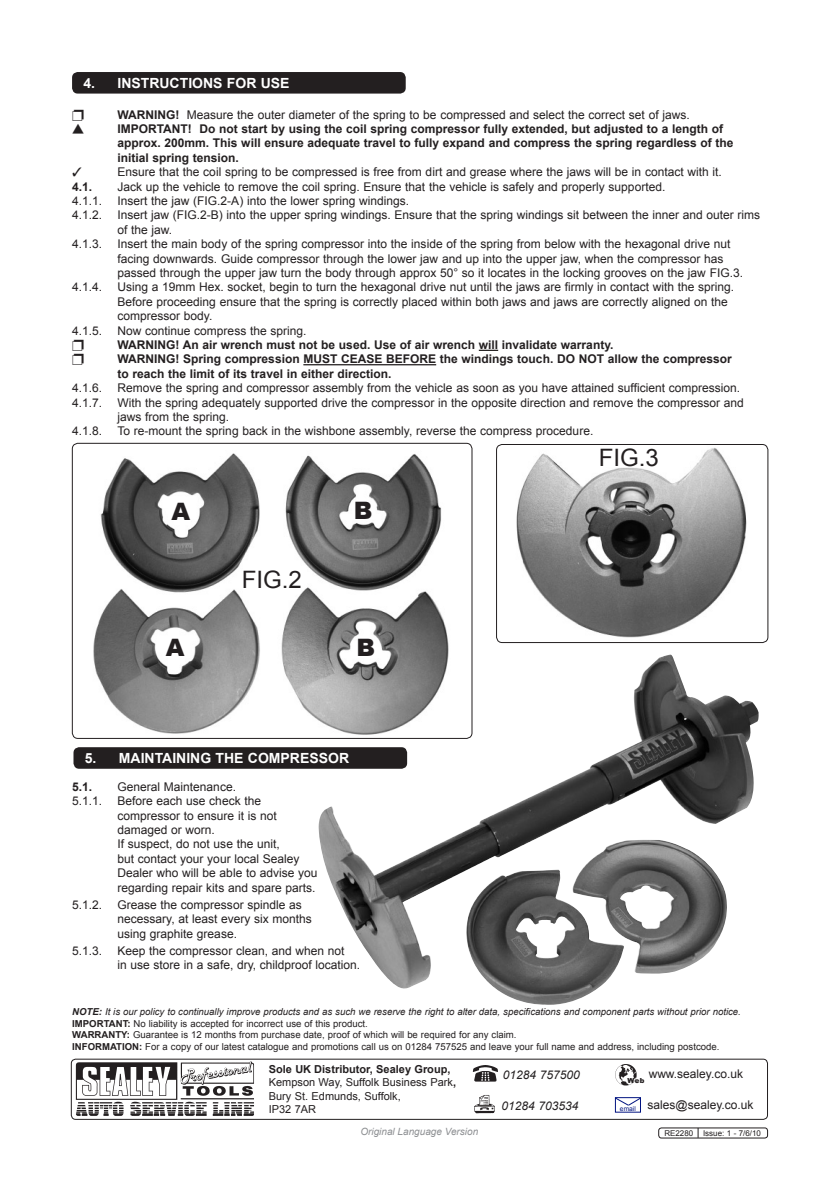
<style>
.page{position:relative;width:840px;height:1191px;background:#fff}
.page>*{position:absolute;margin:0;border:0;box-sizing:border-box;transform-origin:0 0}
.t1{font:24px "Arial";color:#231f20}
.t2{font:900 24px "Arial";color:#231f20}
.Chapter_Header{font:700 14px "Arial";color:#fff}
.Normal{font:12px/14.4px "Arial";color:#231f20}
.Normal-2{font:700 12px/14.4px "Arial";color:#231f20}
.Sub_Heading{font:12px/14.4px "Arial";color:#231f20}
.t3{font:italic 12px "Arial";color:#231f20}
.t4{font:11px/13.2px "Arial";color:#231f20}
.t5{font:italic 10px "Arial";color:#8d8f92}
.t6{font:9.6px "Arial";color:#231f20}
.t7{font:italic 9.6px "Arial";color:#231f20}
.t8{font:8px "Arial";color:#231f20}
.t9{font:900 7px "Arial";color:#231f20}
.t10{font:6.6px "Arial";color:#001381}
.s1{font-weight:700}
</style>
<div class="page">
<svg style="left:478px;top:350px;width:20px;height:1px"></svg>
<hr style="left:303px;top:364px;width:133px;height:1px;background:#231f20">
<div style="left:72px;top:72px;width:333px;height:22px;background:#231f20;border-radius:6px"></div>
<img style="left:76px;top:1061px;width:178px;height:55px">
<div style="left:71px;top:1058px;width:696px;height:61px;border:1px solid #231f20;border-radius:4px"></div>
<img style="left:474px;top:1095px;width:21px;height:18px">
<img style="left:472px;top:1065px;width:25px;height:17px">
<img style="left:613px;top:1063px;width:24px;height:23px;border-radius:12px">
<svg style="left:614px;top:1097px;width:26px;height:9px"></svg>
<div style="left:658px;top:1127px;width:109px;height:11px;border:1px solid #231f20;border-radius:3px"></div>
<img style="left:516px;top:448px;width:231px;height:190px">
<div style="left:495px;top:444px;width:273px;height:199px;border:1px solid #231f20;border-radius:6px"></div>
<img style="left:73px;top:453px;width:376px;height:285px">
<img style="left:318px;top:654px;width:441px;height:351px">
<div style="left:73px;top:747px;width:334px;height:21px;background:#231f20;border-radius:6px"></div>
<p class="Chapter_Header" style="left:83px;top:74px;width:206px">4. INSTRUCTIONS FOR USE</p>
<p class="Normal" style="left:117px;top:107px;width:573px"><span class="s1">WARN ING !</span> Measure the outer diameter of the spring to be compressed and select the correct set of jaws.</p>
<p class="Normal-2" style="left:117px;top:122px;width:617px">IMPORTANT! Do not start by using the coil spring compressor fully extended, but adjusted to a length of approx. 200mm. This will ensure adequate travel to fully expand and compress the spring regardless of the initial spring tension.</p>
<p class="Normal" style="left:117px;top:165px;width:605px">Ensure that the coil spring to be compressed is free from dirt and grease where the jaws will be in contact with it.</p>
<p class="Normal-2" style="left:72px;top:180px;width:22px">4.1.</p>
<p class="Normal" style="left:117px;top:179px;width:549px">Jack up the vehicle to remove the coil spring. Ensure that the vehicle is safely and properly supported.</p>
<p class="Normal" style="left:72px;top:194px;width:32px">4.1.1.</p>
<p class="Normal" style="left:117px;top:194px;width:293px">Insert the jaw (FIG.2-A) into the lower spring windings.</p>
<p class="Normal" style="left:72px;top:208px;width:32px">4.1.2.</p>
<p class="Normal" style="left:117px;top:208px;width:643px">Insert jaw (FIG.2-B) into the upper spring windings. Ensure that the spring windings sit between the inner and outer rims of the jaw.</p>
<p class="Normal" style="left:72px;top:237px;width:32px">4.1.3.</p>
<p class="Normal" style="left:117px;top:237px;width:614px">Insert the main body of the spring compressor into the inside of the spring from below with the hexagonal drive nut</p>
<p class="Normal" style="left:117px;top:251px;width:607px">facing downwards. Guide compressor through the lower jaw and up into the upper jaw, when the compressor has</p>
<p class="Normal" style="left:117px;top:266px;width:626px">passed through the upper jaw turn the body through approx 50° so it locates in the locking grooves on the jaw FIG.3.</p>
<p class="Normal" style="left:72px;top:280px;width:32px">4.1.4.</p>
<p class="Normal" style="left:117px;top:280px;width:617px">Using a 19mm Hex. socket, begin to turn the hexagonal drive nut until the jaws are firmly in contact with the spring.<br>Before proceeding ensure that the spring is correctly placed within both jaws and jaws are correctly aligned on the compressor body.</p>
<p class="Normal" style="left:72px;top:323px;width:32px">4.1.5.</p>
<p class="Normal" style="left:117px;top:323px;width:190px">Now continue compress the spring.</p>
<p class="Normal-2" style="left:117px;top:338px;width:497px">WARN ING ! An air wrench must not be used. Use of air wrench will invalidate warranty.</p>
<p class="Normal-2" style="left:117px;top:352px;width:615px">WARN ING ! Spring compression MUST CEASE BEFORE the windings touch. DO NOT allow the compressor to reach the limit of its travel in either direction.</p>
<p class="Normal" style="left:72px;top:381px;width:32px">4.1.6.</p>
<p class="Normal" style="left:117px;top:381px;width:624px">Remove the spring and compressor assembly from the vehicle as soon as you have attained sufficient compression.</p>
<p class="Normal" style="left:72px;top:395px;width:32px">4.1.7.</p>
<p class="Normal" style="left:117px;top:395px;width:627px">With the spring adequately supported drive the compressor in the opposite direction and remove the compressor and jaws from the spring.</p>
<p class="Normal" style="left:72px;top:424px;width:32px">4.1.8.</p>
<p class="Normal" style="left:117px;top:424px;width:477px">To re-mount the spring back in the wishbone assembly, reverse the compress procedure.</p>
<p class="t2" style="left:171px;top:493px;width:20px">A</p>
<p class="t2" style="left:166px;top:630px;width:20px">A</p>
<p class="t1" style="left:242px;top:563px;width:62px">FIG.2</p>
<p class="t2" style="left:354px;top:492px;width:20px">B</p>
<p class="t2" style="left:356px;top:630px;width:20px">B</p>
<p class="Chapter_Header" style="left:85px;top:749px;width:30px">5. M</p>
<p class="Chapter_Header" style="left:130px;top:749px;width:149px">AINTAINING THE COMPRE</p>
<p class="Chapter_Header" style="left:309px;top:749px;width:40px">SSOR</p>
<p class="t1" style="left:598px;top:442px;width:62px">FIG.3</p>
<p class="Normal-2" style="left:72px;top:780px;width:22px">5.1.</p>
<p class="Normal" style="left:117px;top:779px;width:120px">General Maintenance.</p>
<p class="Normal" style="left:72px;top:794px;width:32px">5.1.1.</p>
<p class="Normal" style="left:117px;top:794px;width:161px">Before each use check the compressor to ensure it is not damaged or worn.</p>
<p class="Normal" style="left:117px;top:837px;width:201px">If suspect, do not use the unit,<br>but contact your your local Sealey Dealer who will be able to advise you regarding repair kits and spare parts.</p>
<p class="Sub_Heading" style="left:72px;top:897px;width:32px">5.1.2.</p>
<p class="Sub_Heading" style="left:117px;top:897px;width:196px">Grease the compressor spindle as necessary, at least every six months using graphite grease.</p>
<p class="Sub_Heading" style="left:72px;top:943px;width:32px">5.1.3.</p>
<p class="Sub_Heading" style="left:117px;top:943px;width:244px">Keep the compressor clean, and when not<br>in use store in a safe, dry, childproof location.</p>
<p class="t7" style="left:72px;top:1005px;width:669px"><span class="s1">NOTE:</span> It is our policy to continually improve products and as such we reserve the right to alter data, specifications and component parts without prior notice.</p>
<p class="t6" style="left:72px;top:1017px;width:297px"><span class="s1">IMPORTANT:</span> No liability is accepted for incorrect use of this product.</p>
<p class="t6" style="left:72px;top:1028px;width:445px"><span class="s1">WARRANTY:</span> Guarantee is 12 months from purchase date, proof of which will be required for any claim.</p>
<p class="t6" style="left:72px;top:1040px;width:648px"><span class="s1">INFORMATION:</span> For a copy of our latest catalogue and promotions call us on 01284 757525 and leave your full name and address, including postcode.</p>
<p class="t3" style="left:502px;top:1066px;width:78px">01284 757500</p>
<p class="t3" style="left:501px;top:1097px;width:78px">01284 703534</p>
<p class="Normal" style="left:647px;top:1097px;width:107px">sales@sealey.co.uk</p>
<p class="t4" style="left:269px;top:1062px;width:189px"><span class="s1">Sole UK Distributor, Sealey Group,<br></span>Kempson Way, Suffolk Business Park<span class="s1">,<br></span>Bury St. Edmunds, Suffolk,</p>
<p class="t4" style="left:269px;top:1102px;width:49px">IP32 7AR</p>
<p class="Normal" style="left:648px;top:1066px;width:96px">www.sealey.co.uk</p>
<p class="t9" style="left:627px;top:1075px;width:18px">Web</p>
<p class="t10" style="left:619px;top:1103px;width:17px">email</p>
<p class="t5" style="left:360px;top:1124px;width:119px">Original Language Version</p>
<p class="t8" style="left:664px;top:1127px;width:98px">RE2280 Issue: 1 - 7/6/10</p>
</div>
